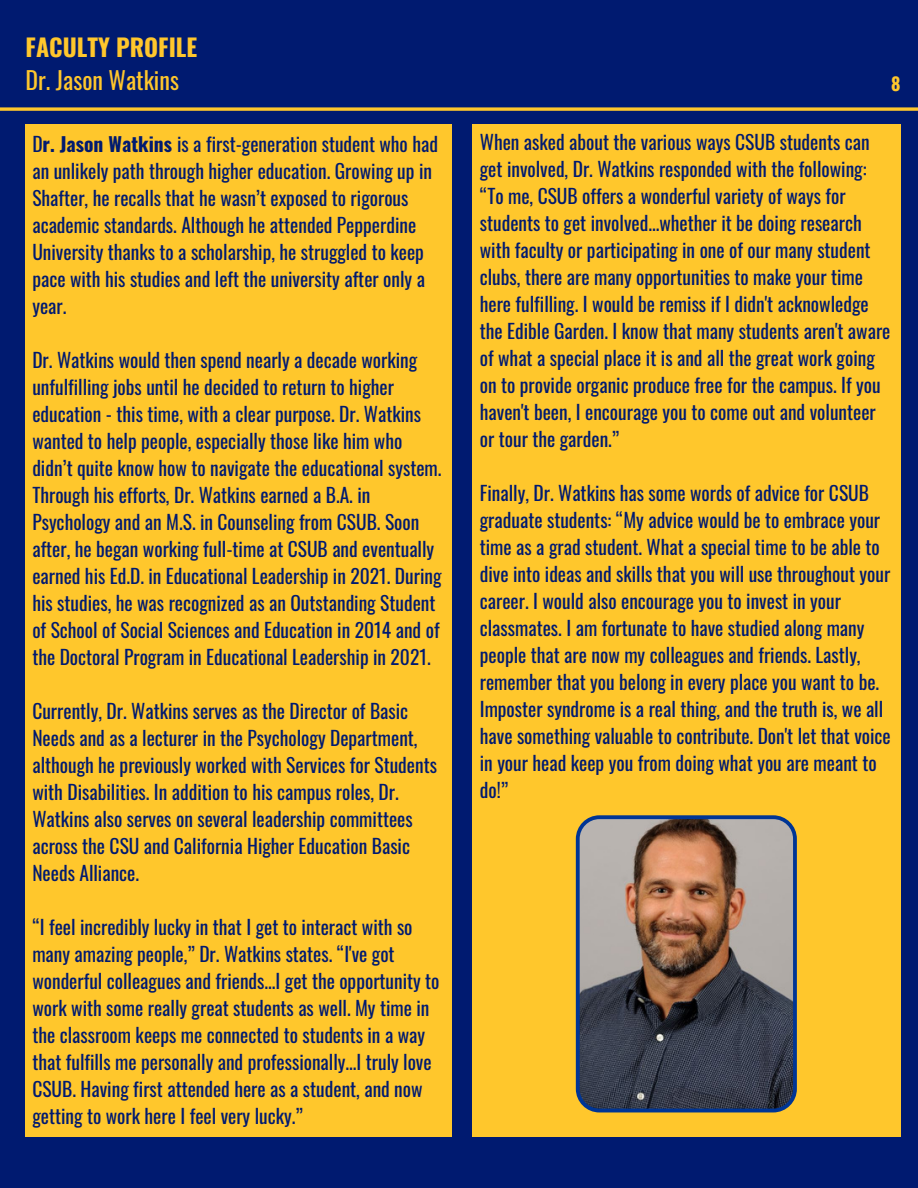
<style>
.page{position:relative;width:918px;height:1188px;background:#001a70}
.page>*{position:absolute;margin:0;border:0;box-sizing:border-box;transform-origin:0 0}
.t1{font:24px "Oswald";color:#ffc72c}
.t2{font:700 24px "Oswald";color:#ffc72c}
.t3{font:19.5px/27px "Oswald";color:#001a70}
.t4{font:700 18px "Oswald";color:#ffc72c}
.s1{font-weight:700}
</style>
<div class="page">
<div style="left:26px;top:124px;width:426px;height:1013px;background:#ffc72c"></div>
<div style="left:472px;top:124px;width:428px;height:1013px;background:#ffc72c"></div>
<svg style="left:0;top:107px;width:918px;height:4px;background:#d7ac36"></svg>
<svg style="left:576px;top:815px;width:221px;height:297px;background:#716767"></svg>
<p class="t2" style="left:26px;top:28px;width:173px">FACULTY PROFILE</p>
<p class="t1" style="left:26px;top:61px;width:155px">Dr. Jason Watkins</p>
<p class="t4" style="left:891px;top:70px;width:11px">8</p>
<p class="t3" style="left:32px;top:130px;width:407px">D<span class="s1">r. Jason Watkins</span> is a first-generation student who had an unlikely path through higher education. Growing up in Shafter, he recalls that he wasn’t exposed to rigorous academic standards. Although he attended Pepperdine University thanks to a scholarship, he struggled to keep pace with his studies and left the university after only a year.</p>
<p class="t3" style="left:32px;top:346px;width:411px">Dr. Watkins would then spend nearly a decade working unfulfilling jobs until he decided to return to higher education - this time, with a clear purpose. Dr. Watkins wanted to help people, especially those like him who didn’t quite know how to navigate the educational system.<br>Through his efforts, Dr. Watkins earned a B.A. in Psychology and an M.S. in Counseling from CSUB. Soon after, he began working full-time at CSUB and eventually earned his Ed.D. in Educational Leadership in 2021. During his studies, he was recognized as an Outstanding Student of School of Social Sciences and Education in 2014 and of the Doctoral Program in Educational Leadership in 2021.</p>
<p class="t3" style="left:32px;top:697px;width:406px">Currently, Dr. Watkins serves as the Director of Basic Needs and as a lecturer in the Psychology Department, although he previously worked with Services for Students with Disabilities. In addition to his campus roles, Dr.<br>Watkins also serves on several leadership committees across the CSU and California Higher Education Basic Needs Alliance.</p>
<p class="t3" style="left:32px;top:913px;width:409px">“I feel incredibly lucky in that I get to interact with so many amazing people,” Dr. Watkins states. “I've got wonderful colleagues and friends...I get the opportunity to work with some really great students as well. My time in the classroom keeps me connected to students in a way that fulfills me personally and professionally...I truly love CSUB. Having first attended here as a student, and now getting to work here I feel very lucky.”</p>
<p class="t3" style="left:480px;top:128px;width:412px">When asked about the various ways CSUB students can get involved, Dr. Watkins responded with the following: “To me, CSUB offers a wonderful variety of ways for students to get involved...whether it be doing research with faculty or participating in one of our many student clubs, there are many opportunities to make your time here fulfilling. I would be remiss if I didn't acknowledge the Edible Garden. I know that many students aren't aware of what a special place it is and all the great work going on to provide organic produce free for the campus. If you haven't been, I encourage you to come out and volunteer or tour the garden.”</p>
<p class="t3" style="left:480px;top:479px;width:412px">Finally, Dr. Watkins has some words of advice for CSUB graduate students: “My advice would be to embrace your time as a grad student. What a special time to be able to dive into ideas and skills that you will use throughout your career. I would also encourage you to invest in your classmates. I am fortunate to have studied along many people that are now my colleagues and friends. Lastly, remember that you belong in every place you want to be.<br>Imposter syndrome is a real thing, and the truth is, we all have something valuable to contribute. Don't let that voice in your head keep you from doing what you are meant to do!”</p>
</div>
